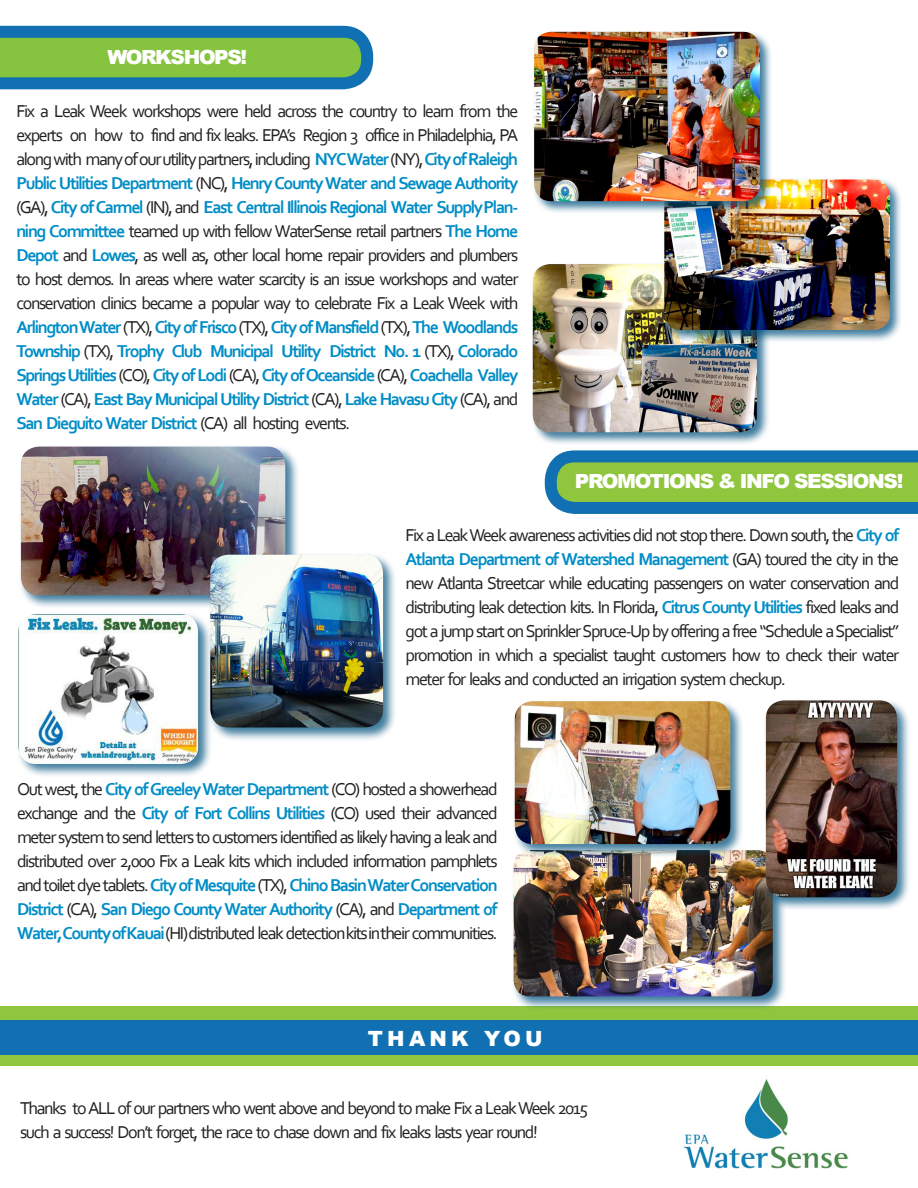
<style>
.page{position:relative;width:918px;height:1188px;background:#fff}
.page>*{position:absolute;margin:0;border:0;box-sizing:border-box;transform-origin:0 0}
.t1{font:900 21px "Arial";letter-spacing:.2em;color:#fff}
.t2{font:900 19.5px "Arial";letter-spacing:-.07em;color:#fff}
.t3{font:18px/24px "Corbel";letter-spacing:-.08em;color:#231f20;text-align:justify}
.s1{font-weight:700;color:#008dc6}
</style>
<div class="page">
<div style="left:531px;top:262px;width:239px;height:184px;background:#01527f;opacity:.75"></div>
<img style="left:533px;top:264px;width:224px;height:168px">
<svg style="left:0;top:25px;width:374px;height:65px;background:#5da671"></svg>
<div style="left:0;top:1007px;width:918px;height:13px;background:#8fc63e"></div>
<div style="left:0;top:1054px;width:918px;height:12px;background:#8fc63e"></div>
<div style="left:0;top:1020px;width:918px;height:34px;background:#1070b1"></div>
<img style="left:683px;top:1079px;width:165px;height:90px">
<svg style="left:539px;top:444px;width:379px;height:70px;background:#70ae7c"></svg>
<div style="left:662px;top:177px;width:241px;height:166px;background:#01527f;opacity:.75"></div>
<img style="left:664px;top:180px;width:226px;height:150px">
<div style="left:532px;top:30px;width:241px;height:184px;background:#01527f;opacity:.75"></div>
<img style="left:534px;top:32px;width:226px;height:169px">
<div style="left:19px;top:444px;width:280px;height:166px;background:#01527f;opacity:.75"></div>
<img style="left:21px;top:447px;width:264px;height:148px">
<div style="left:208px;top:552px;width:189px;height:189px;background:#01527f;opacity:.75"></div>
<img style="left:210px;top:555px;width:173px;height:172px">
<div style="left:511px;top:848px;width:276px;height:162px;background:#01527f;opacity:.75"></div>
<img style="left:514px;top:850px;width:259px;height:146px">
<div style="left:764px;top:698px;width:147px;height:213px;background:#01527f;opacity:.75"></div>
<img style="left:766px;top:700px;width:131px;height:197px">
<div style="left:16px;top:612px;width:197px;height:166px;background:#01527f;opacity:.75"></div>
<img style="left:18px;top:614px;width:180px;height:150px">
<div style="left:513px;top:699px;width:232px;height:159px;background:#01527f;opacity:.75"></div>
<img style="left:515px;top:701px;width:215px;height:143px">
<p class="t2" style="left:107px;top:43px;width:141px">WORKSHOPS!</p>
<p class="t3" style="left:16px;top:99px;width:504px">Fix a Leak Week workshops were held across the country to learn from the experts on how to find and fix leaks. EPA’s Region 3 office in Philadelphia, PA along with many of our utility partners, including <span class="s1">NYC Water</span> (NY), <span class="s1">City of Raleigh Public Utilities Department</span> (NC), <span class="s1">Henry County Water and Sewage Authority </span>(GA), <span class="s1">City of Carmel</span> (IN), and <span class="s1">East Central Illinois Regional Water Supply Plan-</span></p>
<p class="t3" style="left:16px;top:219px;width:504px"><span class="s1">ning Committee</span> teamed up with fellow WaterSense retail partners <span class="s1">The Home Depot</span> and <span class="s1">Lowes</span>, as well as, other local home repair providers and plumbers to host demos. In areas where water scarcity is an issue workshops and water conservation clinics became a popular way to celebrate Fix a Leak Week with <span class="s1">Arlington Water</span> (TX), <span class="s1">City of Frisco</span> (TX), <span class="s1">City of Mansfield</span> (TX), <span class="s1">The Woodlands Township</span> (TX), <span class="s1">Trophy Club Municipal Utility District No. 1</span> (TX), <span class="s1">Colorado Springs Utilities</span> (CO), <span class="s1">City of Lodi</span> (CA), <span class="s1">City of Oceanside</span> (CA), <span class="s1">Coachella Valley Water</span> (CA), <span class="s1">East Bay Municipal Utility District</span> (CA), <span class="s1">Lake Havasu City</span> (CA), and <span class="s1">San Dieguito Water District</span> (CA) all hosting events.</p>
<p class="t2" style="left:575px;top:467px;width:330px">PROMOTIONS &amp; INFO SESSIONS!</p>
<p class="t3" style="left:406px;top:522px;width:495px">Fix a Leak Week awareness activities did not stop there. Down south, the <span class="s1">City of Atlanta Department of Watershed Management</span> (GA) toured the city in the new Atlanta Streetcar while educating passengers on water conservation and distributing leak detection kits. In Florida, <span class="s1">Citrus County Utilities</span> fixed leaks and got a jump start on Sprinkler Spruce-Up by offering a free “Schedule a Specialist” promotion in which a specialist taught customers how to check their water meter for leaks and conducted an irrigation system checkup.</p>
<p class="t3" style="left:17px;top:777px;width:482px">Out west, the <span class="s1">City of Greeley Water Department</span> (CO) hosted a showerhead exchange and the <span class="s1">City of Fort Collins Utilities</span> (CO) used their advanced meter system to send letters to customers identified as likely having a leak and distributed over 2,000 Fix a Leak kits which included information pamphlets and toilet dye tablets. <span class="s1">City of Mesquite</span> (TX), <span class="s1">Chino Basin Water Conservation District</span> (CA), <span class="s1">San Diego County Water Authority</span> (CA), and <span class="s1">Department of Water, County of Kauai</span> (HI) distributed leak detection kits in their communities.</p>
<p class="t1" style="left:368px;top:1023px;width:176px">THANK YOU</p>
<p class="t3" style="left:20px;top:1096px;width:570px">Thanks to ALL of our partners who went above and beyond to make Fix a Leak Week 2015 such a success! Don’t forget, the race to chase down and fix leaks lasts year round!</p>
</div>
